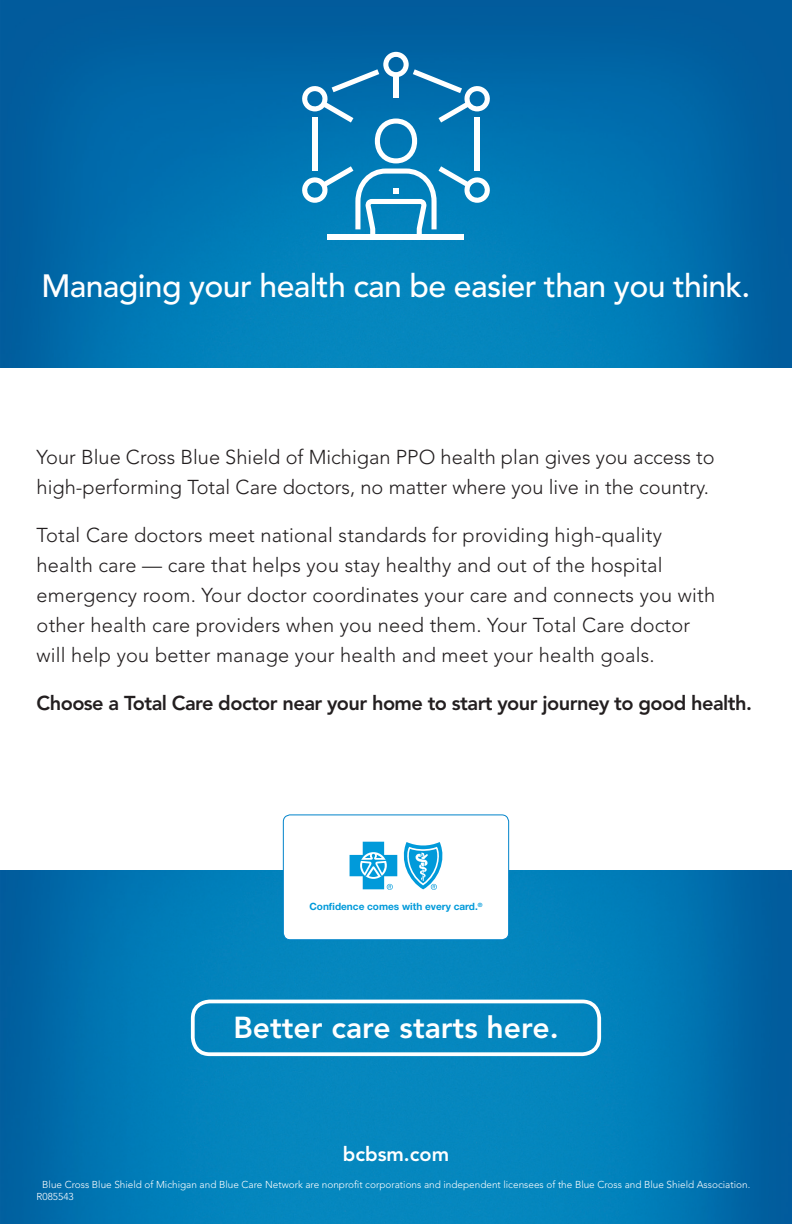
<style>
.page{position:relative;width:792px;height:1224px;background:#fff}
.page>*{position:absolute;margin:0;border:0;box-sizing:border-box;transform-origin:0 0}
.t1{font:500 32px "Avenir LT Std";letter-spacing:-.02em;color:#fff}
.t2{font:800 30.2px "Avenir LT Std";color:#fff}
.t3{font:300 20px/30px "Avenir LT Std";letter-spacing:.01em;color:#231f20}
.t4{font:800 20px "Avenir LT Std";letter-spacing:-.03em;color:#231f20}
.t5{font:800 20px "Avenir LT Std";color:#fff}
.t6{font:300 10px "Avenir LT Std";color:#fff}
.t7{font:700 10px "Helvetica Neue LT Std";color:#009ada}
</style>
<div class="page">
<img style="left:1px;top:870px;width:790px;height:354px">
<img style="left:1px;top:0;width:791px;height:367px">
<div style="left:191px;top:1000px;width:410px;height:56px;border:4px solid #fff;border-radius:17px"></div>
<svg style="left:302px;top:52px;width:188px;height:188px"></svg>
<div style="left:283px;top:815px;width:226px;height:125px;background:#fff;border-radius:7px"></div>
<div style="left:283px;top:814px;width:226px;height:126px;border:1px solid #0083ca;border-radius:7px"></div>
<svg style="left:350px;top:842px;width:93px;height:48px"></svg>
<p class="t1" style="left:41px;top:267px;width:711px">Managing your health can be easier than you think.</p>
<p class="t3" style="left:37px;top:443px;width:680px">Your Blue Cross Blue Shield of Michigan PPO health plan gives you access to high-performing Total Care doctors, no matter where you live in the country.</p>
<p class="t3" style="left:37px;top:521px;width:680px">Total Care doctors meet national standards for providing high-quality health care — care that helps you stay healthy and out of the hospital emergency room. Your doctor coordinates your care and connects you with other health care providers when you need them. Your Total Care doctor will help you better manage your health and meet your health goals.</p>
<p class="t4" style="left:37px;top:692px;width:717px">Choose a Total Care doctor near your home to start your journey to good health.</p>
<p class="t7" style="left:309px;top:900px;width:175px">Confidence comes with every card.<sup>®</sup></p>
<p class="t2" style="left:233px;top:1009px;width:327px">Better care starts here.</p>
<p class="t5" style="left:343px;top:1143px;width:108px">bcbsm.com</p>
<p class="t6" style="left:42px;top:1179px;width:710px">Blue Cross Blue Shield of Michigan and Blue Care Network are nonprofit corporations and independent licensees of the Blue Cross and Blue Shield Association.</p>
<p class="t6" style="left:37px;top:1191px;width:39px">R085543</p>
</div>
